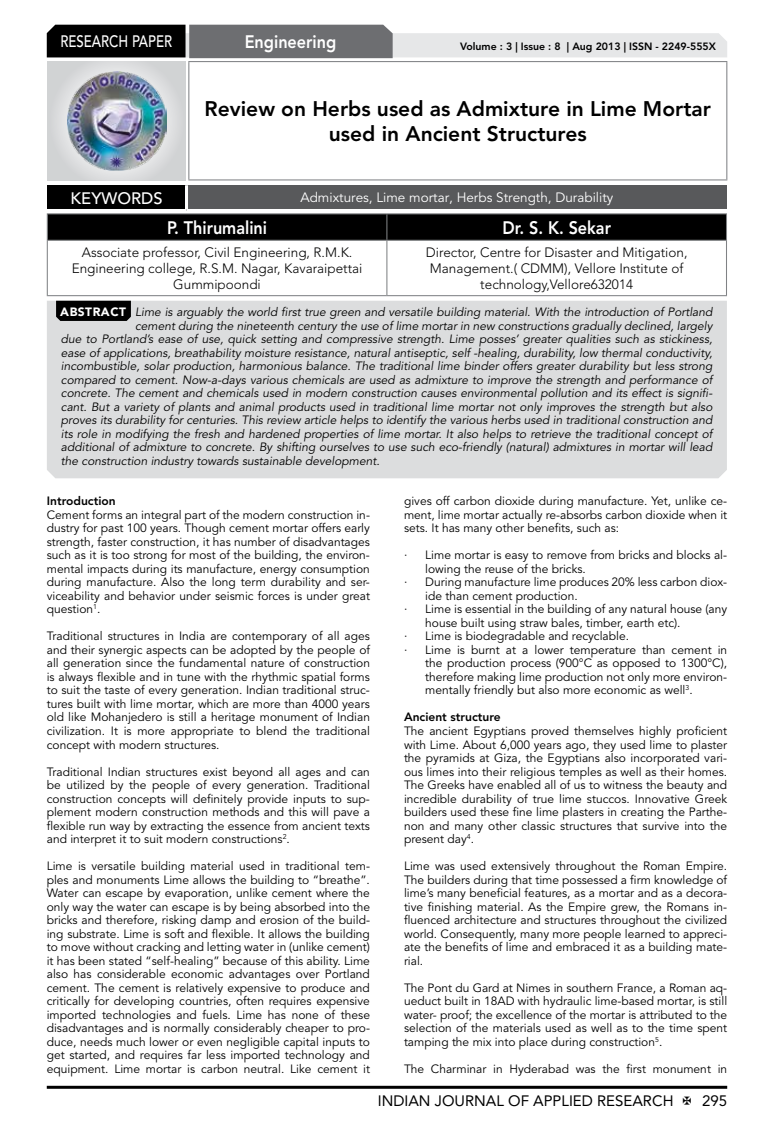
<style>
.page{position:relative;width:774px;height:1136px;background:#fff}
.page>*{position:absolute;margin:0;border:0;box-sizing:border-box;transform-origin:0 0}
.t1{font:800 21px/25.2px "Avenir LT Std";color:#000;text-align:center}
.t2{font:800 18px "Avenir LT Std";color:#fff;scale:.9 1}
.t3{font:500 16.5px "Avenir LT Std";color:#fff;scale:.8 1}
.t4{font:500 16.5px "Avenir LT Std";color:#fff}
.t5{font:15px "Avenir LT Std";color:#000}
.t6{font:300 13.5px/16.2px "Avenir LT Std";color:#000;text-align:center}
.t7{font:13.5px "Avenir LT Std";color:#fff}
.t8{font:12px/13.5px "Avenir LT Std";color:#000;text-align:justify}
.t9{font:italic 12px "Avenir LT Std";color:#000}
.t10{font:800 12px "Avenir LT Std";color:#000}
.t11{font:800 10.5px "Avenir LT Std";color:#000}
.s1{font-weight:900;font-style:normal;color:#fff}
</style>
<div class="page">
<hr style="left:47px;top:1085px;width:680px;height:3px;background:#000">
<div style="left:48px;top:62px;width:137px;height:118px;background:linear-gradient(to right,#d9dadb,#d9dadb)"></div>
<img style="left:68px;top:71px;width:99px;height:100px">
<svg style="left:47px;top:25px;width:680px;height:33px;background:#979899"></svg>
<hr style="left:188px;top:61px;width:539px;height:1px;background:#808285">
<hr style="left:188px;top:62px;width:1px;height:117px;background:#808285">
<hr style="left:726px;top:62px;width:1px;height:117px;background:#808285">
<hr style="left:188px;top:179px;width:539px;height:1px;background:#808285">
<hr style="left:47px;top:213px;width:340px;height:1px;background:#808285">
<hr style="left:387px;top:213px;width:340px;height:1px;background:#808285">
<svg style="left:47px;top:214px;width:680px;height:26px;background:#040404"></svg>
<hr style="left:47px;top:240px;width:340px;height:1px;background:#808285">
<hr style="left:47px;top:241px;width:1px;height:54px;background:#808285">
<hr style="left:387px;top:240px;width:340px;height:1px;background:#808285">
<hr style="left:386px;top:241px;width:1px;height:54px;background:#808285">
<hr style="left:726px;top:241px;width:1px;height:54px;background:#808285">
<hr style="left:47px;top:295px;width:340px;height:1px;background:#808285">
<hr style="left:387px;top:295px;width:340px;height:1px;background:#808285">
<div style="left:47px;top:185px;width:139px;height:25px;background:#000"></div>
<div style="left:186px;top:185px;width:541px;height:25px;background:#58595b"></div>
<hr style="left:185px;top:185px;width:3px;height:24px;background:#fff">
<hr style="left:47px;top:209px;width:139px;height:3px;background:#fff">
<hr style="left:186px;top:209px;width:541px;height:3px;background:#fff">
<div style="left:47px;top:301px;width:680px;height:177px;background:#dcddde"></div>
<svg style="left:56px;top:301px;width:75px;height:20px"></svg>
<h3 class="t3" style="left:60px;top:32px;width:139px">RESEARCH PAPER</h3>
<h2 class="t2" style="left:245px;top:31px;width:103px">Engineering</h2>
<p class="t11" style="left:460px;top:41px;width:257px">Volume : 3 | Issue : 8 | Aug 2013 | ISSN - 2249-555X</p>
<h1 class="t1" style="left:205px;top:96px;width:508px">Review on Herbs used as Admixture in Lime Mortar used in Ancient Structures</h1>
<h3 class="t4" style="left:71px;top:189px;width:94px">KEYWORDS</h3>
<p class="t7" style="left:300px;top:189px;width:314px">Admixtures, Lime mortar, Herbs Strength, Durability</p>
<h2 class="t2" style="left:167px;top:217px;width:112px">P. Thirumalini</h2>
<h2 class="t2" style="left:502px;top:217px;width:122px">Dr. S. K. Sekar</h2>
<p class="t6" style="left:72px;top:244px;width:292px">Associate professor, Civil Engineering, R.M.K.<br>Engineering college, R.S.M. Nagar, Kavaraipettai<br>Gummipoondi</p>
<p class="t6" style="left:426px;top:244px;width:263px">Director, Centre for Disaster and Mitigation,<br>Management.( CDMM), Vellore Institute of technology,Vellore632014</p>
<p class="t9" style="left:60px;top:305px;width:654px"><span class="s1">ABSTRACT</span> Lime is arguably the world first true green and versatile building material. With the introduction of Portland</p>
<p class="t9" style="left:135px;top:318px;width:579px">cement during the nineteenth century the use of lime mortar in new constructions gradually declined, largely</p>
<p class="t9" style="left:61px;top:332px;width:653px">due to Portland’s ease of use, quick setting and compressive strength. Lime posses’ greater qualities such as stickiness,</p>
<p class="t9" style="left:61px;top:345px;width:653px">ease of applications, breathability moisture resistance, natural antiseptic, self -healing, durability, low thermal conductivity,</p>
<p class="t9" style="left:61px;top:359px;width:653px">incombustible, solar production, harmonious balance. The traditional lime binder offers greater durability but less strong</p>
<p class="t9" style="left:61px;top:372px;width:653px">compared to cement. Now-a-days various chemicals are used as admixture to improve the strength and performance of</p>
<p class="t9" style="left:61px;top:386px;width:653px">concrete. The cement and chemicals used in modern construction causes environmental pollution and its effect is signifi-</p>
<p class="t9" style="left:61px;top:399px;width:653px">cant. But a variety of plants and animal products used in traditional lime mortar not only improves the strength but also</p>
<p class="t9" style="left:61px;top:413px;width:653px">proves its durability for centuries. This review article helps to identify the various herbs used in traditional construction and</p>
<p class="t9" style="left:61px;top:426px;width:653px">its role in modifying the fresh and hardened properties of lime mortar. It also helps to retrieve the traditional concept of</p>
<p class="t9" style="left:61px;top:440px;width:653px">additional of admixture to concrete. By shifting ourselves to use such eco-friendly (natural) admixtures in mortar will lead</p>
<p class="t9" style="left:61px;top:453px;width:320px">the construction industry towards sustainable development.</p>
<p class="t10" style="left:47px;top:494px;width:70px">Introduction</p>
<p class="t8" style="left:47px;top:508px;width:325px">Cement forms an integral part of the modern construction in&shy;dustry for past 100 years. Though cement mortar offers early strength, faster construction, it has number of disadvantages such as it is too strong for most of the building, the environ&shy;mental impacts during its manufacture, energy consumption during manufacture. Also the long term durability and ser&shy;viceability and behavior under seismic forces is under great question<sup>1</sup>.</p>
<p class="t8" style="left:47px;top:629px;width:325px">Traditional structures in India are contemporary of all ages and their synergic aspects can be adopted by the people of all generation since the fundamental nature of construction is always flexible and in tune with the rhythmic spatial forms to suit the taste of every generation. Indian traditional struc&shy;tures built with lime mortar, which are more than 4000 years old like Mohanjedero is still a heritage monument of Indian civilization. It is more appropriate to blend the traditional concept with modern structures.</p>
<p class="t8" style="left:47px;top:764px;width:325px">Traditional Indian structures exist beyond all ages and can be utilized by the people of every generation. Traditional construction concepts will definitely provide inputs to sup&shy;plement modern construction methods and this will pave a flexible run way by extracting the essence from ancient texts and interpret it to suit modern constructions<sup>2</sup>.</p>
<p class="t8" style="left:47px;top:859px;width:325px">Lime is versatile building material used in traditional tem&shy;ples and monuments Lime allows the building to “breathe”.<br>Water can escape by evaporation, unlike cement where the only way the water can escape is by being absorbed into the bricks and therefore, risking damp and erosion of the build&shy;ing substrate. Lime is soft and flexible. It allows the building to move without cracking and letting water in (unlike cement) it has been stated “self-healing” because of this ability. Lime also has considerable economic advantages over Portland cement. The cement is relatively expensive to produce and critically for developing countries, often requires expensive imported technologies and fuels. Lime has none of these disadvantages and is normally considerably cheaper to pro&shy;duce, needs much lower or even negligible capital inputs to get started, and requires far less imported technology and equipment. Lime mortar is carbon neutral. Like cement it</p>
<p class="t8" style="left:404px;top:494px;width:325px">gives off carbon dioxide during manufacture. Yet, unlike ce&shy;ment, lime mortar actually re-absorbs carbon dioxide when it sets. It has many other benefits, such as:</p>
<p class="t8" style="left:404px;top:548px;width:325px">· Lime mortar is easy to remove from bricks and blocks al-</p>
<p class="t8" style="left:425px;top:562px;width:162px">lowing the reuse of the bricks.</p>
<p class="t8" style="left:404px;top:575px;width:325px">· During manufacture lime produces 20% less carbon diox-</p>
<p class="t8" style="left:425px;top:589px;width:154px">ide than cement production.</p>
<p class="t8" style="left:404px;top:602px;width:325px">· Lime is essential in the building of any natural house (any</p>
<p class="t8" style="left:425px;top:616px;width:257px">house built using straw bales, timber, earth etc).</p>
<p class="t8" style="left:404px;top:629px;width:227px">· Lime is biodegradable and recyclable.</p>
<p class="t8" style="left:404px;top:643px;width:325px">· Lime is burnt at a lower temperature than cement in</p>
<p class="t8" style="left:425px;top:656px;width:303px">the production process (900°C as opposed to 1300°C),</p>
<p class="t8" style="left:425px;top:670px;width:303px">therefore making lime production not only more environ-</p>
<p class="t8" style="left:425px;top:683px;width:269px">mentally friendly but also more economic as well<sup>3</sup>.</p>
<p class="t10" style="left:404px;top:710px;width:98px">Ancient structure</p>
<p class="t8" style="left:404px;top:724px;width:325px">The ancient Egyptians proved themselves highly proficient with Lime. About 6,000 years ago, they used lime to plaster the pyramids at Giza, the Egyptians also incorporated vari&shy;ous limes into their religious temples as well as their homes.<br>The Greeks have enabled all of us to witness the beauty and incredible durability of true lime stuccos. Innovative Greek builders used these fine lime plasters in creating the Parthe&shy;non and many other classic structures that survive into the present day<sup>4</sup>.</p>
<p class="t8" style="left:404px;top:859px;width:325px">Lime was used extensively throughout the Roman Empire.<br>The builders during that time possessed a firm knowledge of lime’s many beneficial features, as a mortar and as a decora&shy;tive finishing material. As the Empire grew, the Romans in&shy;fluenced architecture and structures throughout the civilized world. Consequently, many more people learned to appreci&shy;ate the benefits of lime and embraced it as a building mate&shy;rial.</p>
<p class="t8" style="left:404px;top:980px;width:325px">The Pont du Gard at Nimes in southern France, a Roman aq&shy;ueduct built in 18AD with hydraulic lime-based mortar, is still water- proof; the excellence of the mortar is attributed to the selection of the materials used as well as to the time spent tamping the mix into place during construction<sup>5</sup>.</p>
<p class="t8" style="left:404px;top:1061px;width:325px">The Charminar in Hyderabad was the first monument in</p>
<p class="t5" style="left:378px;top:1091px;width:297px">INDIAN JOURNAL OF APPLIED RESEARCH</p>
<p class="t5" style="left:702px;top:1091px;width:27px">295</p>
</div>
